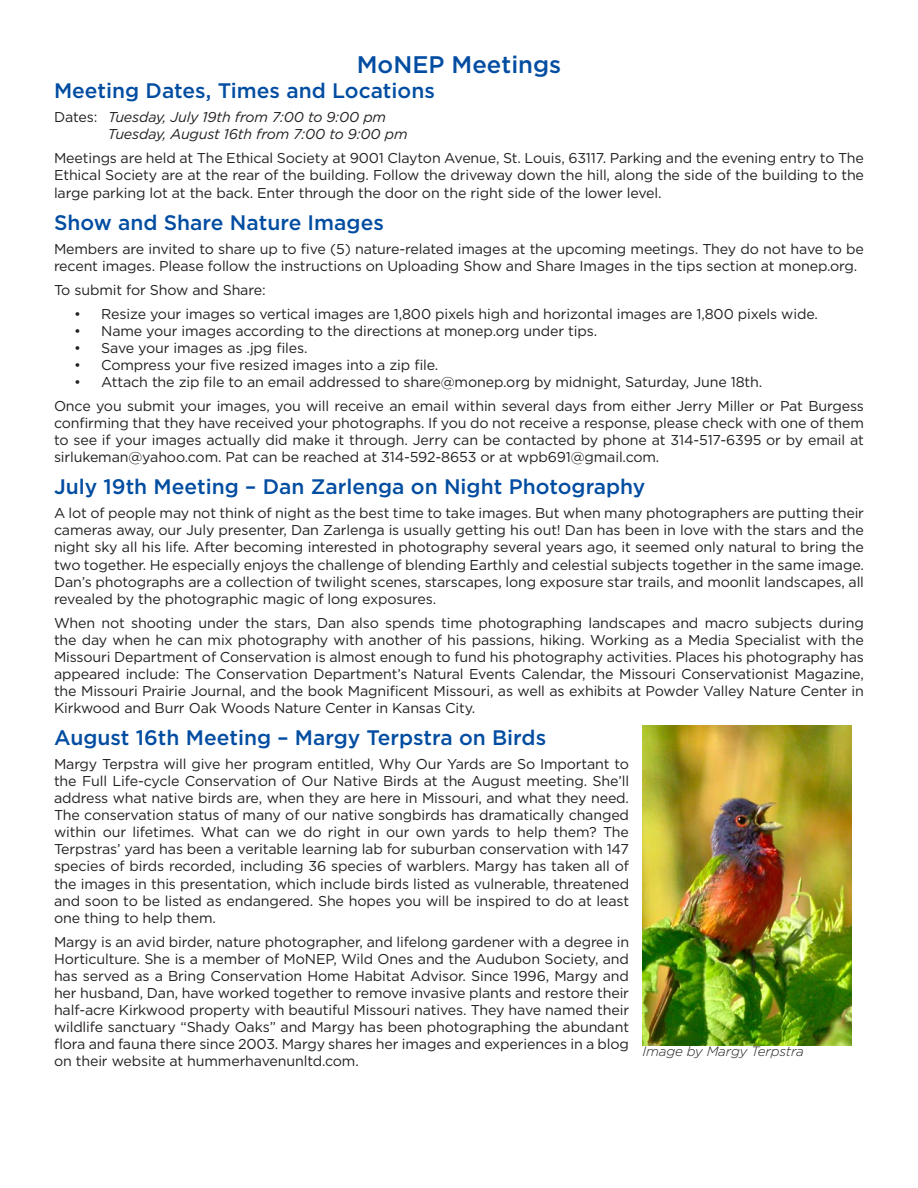
<style>
.page{position:relative;width:918px;height:1188px;background:#fff}
.page>*{position:absolute;margin:0;border:0;box-sizing:border-box;transform-origin:0 0}
.Main_Heading{font:500 24px "Gotham";color:#024da1}
.Sub_Heading{font:500 21px "Gotham";color:#024da1}
.Main_Paragraph_Text{font:14.25px/17.1px "Gotham";letter-spacing:-.01em;color:#231f20;text-align:justify}
.Main_Paragraph_Text-2{font:italic 14.25px "Gotham";letter-spacing:-.01em;color:#231f20}
.Main_Paragraph_Text-3{font:italic 300 13.5px "Gotham";letter-spacing:-.01em;color:#231f20}
.s1{font-style:normal}
</style>
<div class="page">
<img style="left:643px;top:726px;width:209px;height:319px">
<p class="Main_Heading" style="left:357px;top:49px;width:206px">MoNEP Meetings</p>
<p class="Sub_Heading" style="left:54px;top:77px;width:382px">Meeting Dates, Times and Locations</p>
<p class="Main_Paragraph_Text-2" style="left:54px;top:109px;width:334px"><span class="s1">Dates:</span> Tuesday, July 19th from 7:00 to 9:00 pm</p>
<p class="Main_Paragraph_Text-2" style="left:108px;top:126px;width:301px">Tuesday, August 16th from 7:00 to 9:00 pm</p>
<p class="Main_Paragraph_Text" style="left:54px;top:149px;width:812px;line-height:17.5px">Meetings are held at The Ethical Society at 9001 Clayton Avenue, St. Louis, 63117. Parking and the evening entry to The Ethical Society are at the rear of the building. Follow the driveway down the hill, along the side of the building to the large parking lot at the back. Enter through the door on the right side of the lower level.</p>
<p class="Sub_Heading" style="left:54px;top:209px;width:331px">Show and Share Nature Images</p>
<p class="Main_Paragraph_Text" style="left:54px;top:240px;width:811px">Members are invited to share up to five (5) nature-related images at the upcoming meetings. They do not have to be recent images. Please follow the instructions on Uploading Show and Share Images in the tips section at monep.org.</p>
<p class="Main_Paragraph_Text" style="left:54px;top:281px;width:213px">To submit for Show and Share:</p>
<p class="Main_Paragraph_Text" style="left:74px;top:305px;width:745px">• Resize your images so vertical images are 1,800 pixels high and horizontal images are 1,800 pixels wide.</p>
<p class="Main_Paragraph_Text" style="left:74px;top:322px;width:524px">• Name your images according to the directions at monep.org under tips.</p>
<p class="Main_Paragraph_Text" style="left:74px;top:339px;width:235px">• Save your images as .jpg files.</p>
<p class="Main_Paragraph_Text" style="left:74px;top:356px;width:366px">• Compress your five resized images into a zip file.</p>
<p class="Main_Paragraph_Text" style="left:74px;top:373px;width:690px">• Attach the zip file to an email addressed to share@monep.org by midnight, Saturday, June 18th.</p>
<p class="Main_Paragraph_Text" style="left:54px;top:397px;width:812px">Once you submit your images, you will receive an email within several days from either Jerry Miller or Pat Burgess confirming that they have received your photographs. If you do not receive a response, please check with one of them to see if your images actually did make it through. Jerry can be contacted by phone at 314-517-6395 or by email at sirlukeman@yahoo.com. Pat can be reached at 314-592-8653 or at wpb691@gmail.com.</p>
<p class="Sub_Heading" style="left:54px;top:473px;width:593px">July 19th Meeting – Dan Zarlenga on Night Photography</p>
<p class="Main_Paragraph_Text" style="left:54px;top:504px;width:812px">A lot of people may not think of night as the best time to take images. But when many photographers are putting their cameras away, our July presenter, Dan Zarlenga is usually getting his out! Dan has been in love with the stars and the night sky all his life. After becoming interested in photography several years ago, it seemed only natural to bring the two together. He especially enjoys the challenge of blending Earthly and celestial subjects together in the same image.<br>Dan’s photographs are a collection of twilight scenes, starscapes, long exposure star trails, and moonlit landscapes, all revealed by the photographic magic of long exposures.</p>
<p class="Main_Paragraph_Text" style="left:54px;top:614px;width:812px">When not shooting under the stars, Dan also spends time photographing landscapes and macro subjects during the day when he can mix photography with another of his passions, hiking. Working as a Media Specialist with the Missouri Department of Conservation is almost enough to fund his photography activities. Places his photography has appeared include: The Conservation Department’s Natural Events Calendar, the Missouri Conservationist Magazine, the Missouri Prairie Journal, and the book Magnificent Missouri, as well as exhibits at Powder Valley Nature Center in Kirkwood and Burr Oak Woods Nature Center in Kansas City.</p>
<p class="Sub_Heading" style="left:54px;top:724px;width:494px">August 16th Meeting – Margy Terpstra on Birds</p>
<p class="Main_Paragraph_Text" style="left:54px;top:755px;width:577px">Margy Terpstra will give her program entitled, Why Our Yards are So Important to the Full Life-cycle Conservation of Our Native Birds at the August meeting. She’ll address what native birds are, when they are here in Missouri, and what they need.<br>The conservation status of many of our native songbirds has dramatically changed within our lifetimes. What can we do right in our own yards to help them? The Terpstras’ yard has been a veritable learning lab for suburban conservation with 147 species of birds recorded, including 36 species of warblers. Margy has taken all of the images in this presentation, which include birds listed as vulnerable, threatened and soon to be listed as endangered. She hopes you will be inspired to do at least one thing to help them.</p>
<p class="Main_Paragraph_Text" style="left:54px;top:933px;width:577px">Margy is an avid birder, nature photographer, and lifelong gardener with a degree in Horticulture. She is a member of MoNEP, Wild Ones and the Audubon Society, and has served as a Bring Conservation Home Habitat Advisor. Since 1996, Margy and her husband, Dan, have worked together to remove invasive plants and restore their half-acre Kirkwood property with beautiful Missouri natives. They have named their wildlife sanctuary “Shady Oaks” and Margy has been photographing the abundant flora and fauna there since 2003. Margy shares her images and experiences in a blog on their website at hummerhavenunltd.com.</p>
<p class="Main_Paragraph_Text-3" style="left:643px;top:1044px;width:163px">Image by Margy Terpstra</p>
</div>
